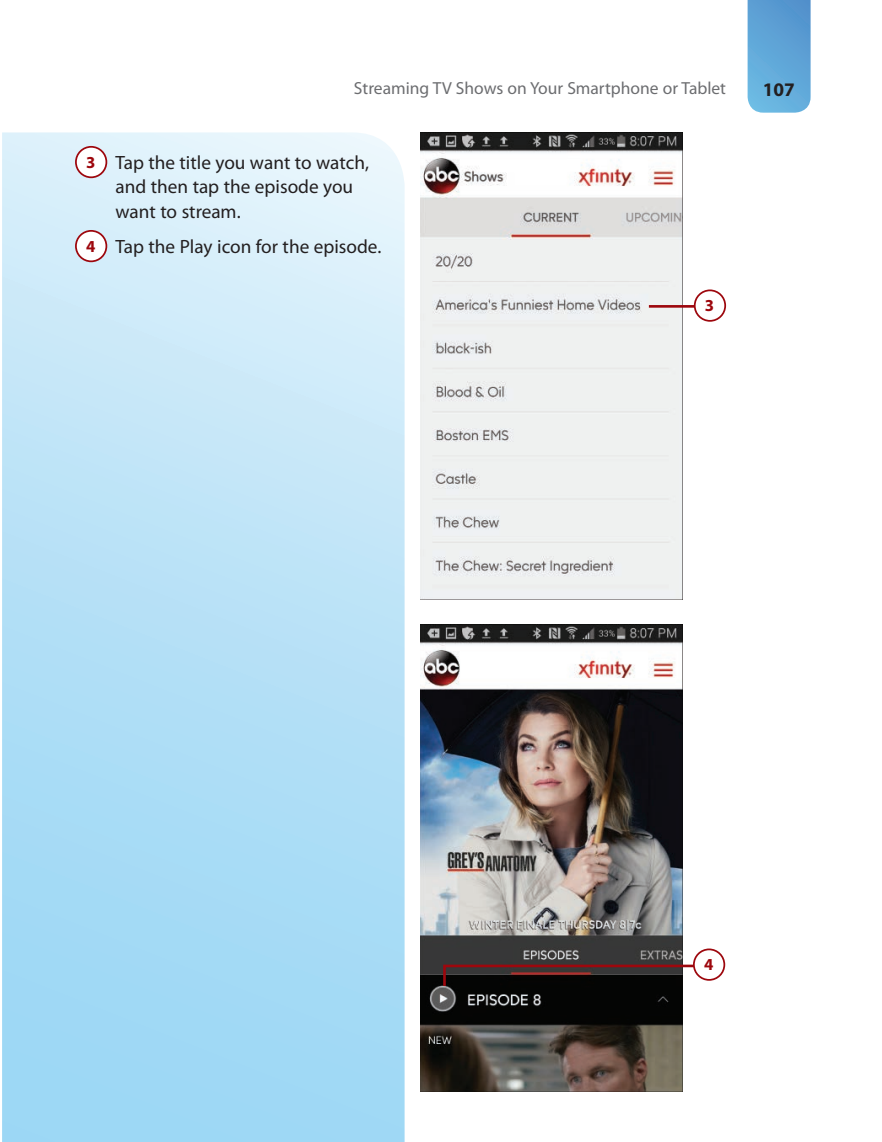
<style>
.page{position:relative;width:882px;height:1142px;background:#fff}
.page>*{position:absolute;margin:0;border:0;box-sizing:border-box;transform-origin:0 0}
.t1{font:19.25px/24.5px "Myriad Pro";color:#231f20}
.t2{font:700 19.25px "Myriad Pro";color:#231f20}
.t3{font:17.5px "Myriad Pro";color:#6c6d70}
.t4{font:700 16.8px "Myriad Pro";color:#9d070d}
.s1{font-weight:700;font-size:16.8px;color:#9d070d}
</style>
<div class="page">
<svg style="left:748px;top:0;width:63px;height:113px"></svg>
<svg style="left:2px;top:132px;width:403px;height:1010px"></svg>
<div style="left:76px;top:147px;width:30px;height:30px;background:#fff;border-radius:50%"></div>
<div style="left:75px;top:146px;width:32px;height:32px;border:2px solid #9d070d;border-radius:50%"></div>
<div style="left:76px;top:231px;width:30px;height:30px;background:#fff;border-radius:50%"></div>
<div style="left:75px;top:230px;width:32px;height:32px;border:2px solid #9d070d;border-radius:50%"></div>
<img style="left:420px;top:132px;width:262px;height:467px">
<img style="left:420px;top:624px;width:262px;height:467px">
<hr style="left:649px;top:305px;width:56px;height:3px;background:#9d070d">
<div style="left:695px;top:290px;width:30px;height:31px;background:#fff;border-radius:50%"></div>
<div style="left:694px;top:289px;width:32px;height:33px;border:2px solid #9d070d;border-radius:50%"></div>
<svg style="left:442px;top:963px;width:274px;height:25px"></svg>
<div style="left:694px;top:949px;width:30px;height:31px;background:#fff;border-radius:50%"></div>
<div style="left:693px;top:948px;width:32px;height:32px;border:2px solid #9d070d;border-radius:50%"></div>
<p class="t3" style="left:354px;top:82px;width:374px">Streaming TV Shows on Your Smartphone or Tablet</p>
<p class="t2" style="left:763px;top:82px;width:34px">107</p>
<p class="t1" style="left:115px;top:151px;width:255px;text-indent:-29px"><span class="s1">3</span> Tap the title you want to watch, and then tap the episode you want to stream.</p>
<p class="t1" style="left:86px;top:235px;width:297px"><span class="s1">4</span> Tap the Play icon for the episode.</p>
<p class="t4" style="left:705px;top:299px;width:11px">3</p>
<p class="t4" style="left:704px;top:958px;width:11px">4</p>
</div>
